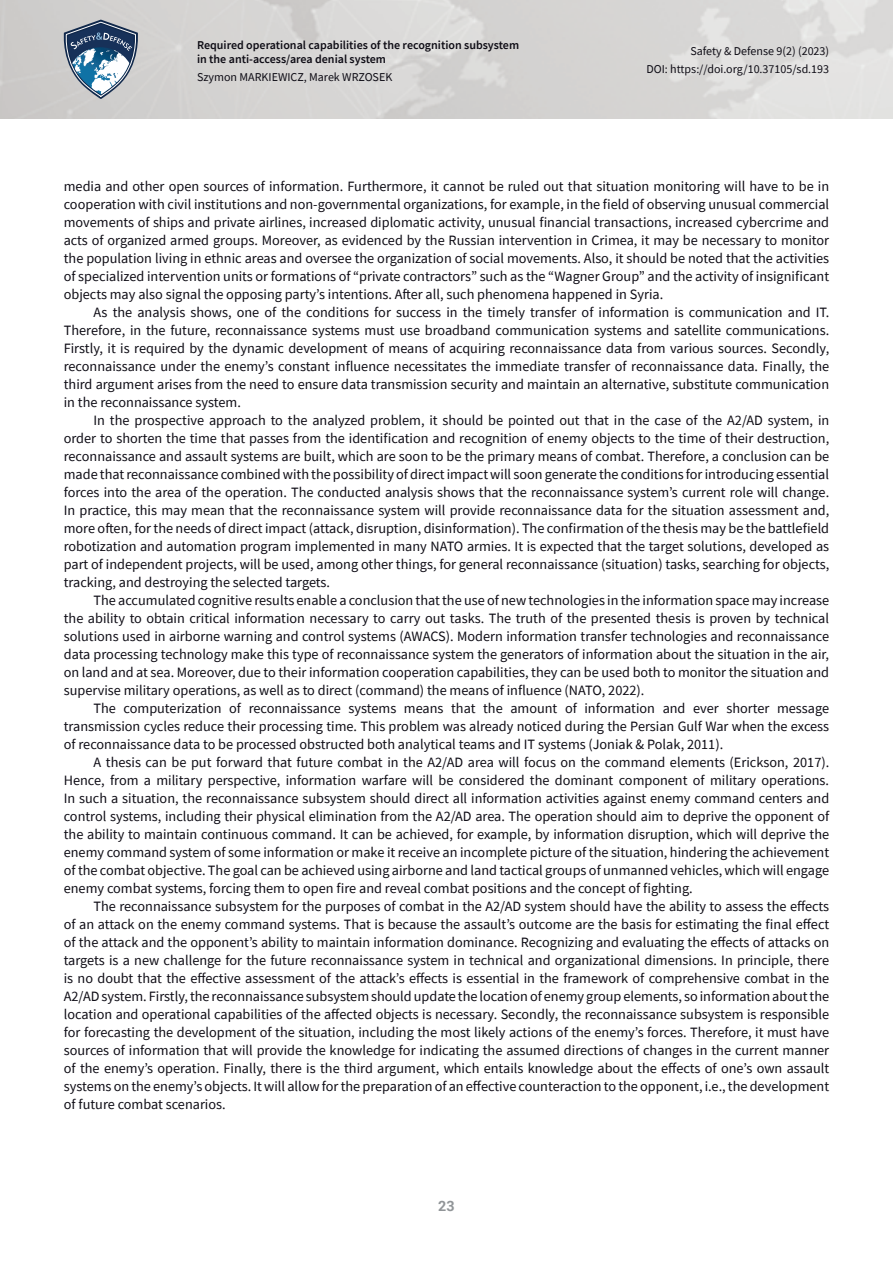
<style>
.page{position:relative;width:893px;height:1263px;background:#fff}
.page>*{position:absolute;margin:0;border:0;box-sizing:border-box;transform-origin:0 0}
.t1{font:14.25px/18px "Source Sans Pro";color:#0e0c15;text-align:justify}
.t2{font:700 14.25px "Roboto";color:#919598}
.t3{font:600 12px/14.4px "Source Sans Pro";color:#0e0c15}
.t4{font:12px/18px "Source Sans Pro";color:#0e0c15;text-align:right}
</style>
<div class="page">
<svg style="left:64px;top:20px;width:74px;height:79px;background:#8093a7"></svg>
<p class="t3" style="left:197px;top:37px;width:324px">Required operational capabilities of the recognition subsystem in the anti-access/area denial system</p>
<p class="t4" style="left:197px;top:68px;width:197px">Szymon MARKIEWICZ, Marek WRZOSEK</p>
<p class="t4" style="left:646px;top:42px;width:184px">Safety &amp; Defense 9(2) (2023)<br>DOI: https://doi.org/10.37105/sd.193</p>
<p class="t1" style="left:64px;top:177px;width:767px">media and other open sources of information. Furthermore, it cannot be ruled out that situation monitoring will have to be in cooperation with civil institutions and non-governmental organizations, for example, in the field of observing unusual commercial movements of ships and private airlines, increased diplomatic activity, unusual financial transactions, increased cybercrime and acts of organized armed groups. Moreover, as evidenced by the Russian intervention in Crimea, it may be necessary to monitor the population living in ethnic areas and oversee the organization of social movements. Also, it should be noted that the activities of specialized intervention units or formations of “private contractors” such as the “Wagner Group” and the activity of insignificant objects may also signal the opposing party’s intentions. After all, such phenomena happened in Syria.</p>
<p class="t1" style="left:64px;top:303px;width:767px;text-indent:30px">As the analysis shows, one of the conditions for success in the timely transfer of information is communication and IT.<br>Therefore, in the future, reconnaissance systems must use broadband communication systems and satellite communications.<br>Firstly, it is required by the dynamic development of means of acquiring reconnaissance data from various sources. Secondly, reconnaissance under the enemy’s constant influence necessitates the immediate transfer of reconnaissance data. Finally, the third argument arises from the need to ensure data transmission security and maintain an alternative, substitute communication in the reconnaissance system.</p>
<p class="t1" style="left:64px;top:411px;width:767px;text-indent:30px">In the prospective approach to the analyzed problem, it should be pointed out that in the case of the A2/AD system, in order to shorten the time that passes from the identification and recognition of enemy objects to the time of their destruction, reconnaissance and assault systems are built, which are soon to be the primary means of combat. Therefore, a conclusion can be made that reconnaissance combined with the possibility of direct impact will soon generate the conditions for introducing essential forces into the area of the operation. The conducted analysis shows that the reconnaissance system’s current role will change.<br>In practice, this may mean that the reconnaissance system will provide reconnaissance data for the situation assessment and, more often, for the needs of direct impact (attack, disruption, disinformation). The confirmation of the thesis may be the battlefield robotization and automation program implemented in many NATO armies. It is expected that the target solutions, developed as part of independent projects, will be used, among other things, for general reconnaissance (situation) tasks, searching for objects, tracking, and destroying the selected targets.</p>
<p class="t1" style="left:64px;top:591px;width:767px;text-indent:30px">The accumulated cognitive results enable a conclusion that the use of new technologies in the information space may increase the ability to obtain critical information necessary to carry out tasks. The truth of the presented thesis is proven by technical solutions used in airborne warning and control systems (AWACS). Modern information transfer technologies and reconnaissance data processing technology make this type of reconnaissance system the generators of information about the situation in the air, on land and at sea. Moreover, due to their information cooperation capabilities, they can be used both to monitor the situation and supervise military operations, as well as to direct (command) the means of influence (NATO, 2022).</p>
<p class="t1" style="left:64px;top:699px;width:767px;text-indent:30px">The computerization of reconnaissance systems means that the amount of information and ever shorter message transmission cycles reduce their processing time. This problem was already noticed during the Persian Gulf War when the excess of reconnaissance data to be processed obstructed both analytical teams and IT systems (Joniak &amp; Polak, 2011).</p>
<p class="t1" style="left:64px;top:753px;width:767px;text-indent:30px">A thesis can be put forward that future combat in the A2/AD area will focus on the command elements (Erickson, 2017).<br>Hence, from a military perspective, information warfare will be considered the dominant component of military operations.<br>In such a situation, the reconnaissance subsystem should direct all information activities against enemy command centers and control systems, including their physical elimination from the A2/AD area. The operation should aim to deprive the opponent of the ability to maintain continuous command. It can be achieved, for example, by information disruption, which will deprive the enemy command system of some information or make it receive an incomplete picture of the situation, hindering the achievement of the combat objective. The goal can be achieved using airborne and land tactical groups of unmanned vehicles, which will engage enemy combat systems, forcing them to open fire and reveal combat positions and the concept of fighting.</p>
<p class="t1" style="left:64px;top:897px;width:767px;text-indent:30px">The reconnaissance subsystem for the purposes of combat in the A2/AD system should have the ability to assess the effects of an attack on the enemy command systems. That is because the assault’s outcome are the basis for estimating the final effect of the attack and the opponent’s ability to maintain information dominance. Recognizing and evaluating the effects of attacks on targets is a new challenge for the future reconnaissance system in technical and organizational dimensions. In principle, there is no doubt that the effective assessment of the attack’s effects is essential in the framework of comprehensive combat in the A2/AD system. Firstly, the reconnaissance subsystem should update the location of enemy group elements, so information about the location and operational capabilities of the affected objects is necessary. Secondly, the reconnaissance subsystem is responsible for forecasting the development of the situation, including the most likely actions of the enemy’s forces. Therefore, it must have sources of information that will provide the knowledge for indicating the assumed directions of changes in the current manner of the enemy’s operation. Finally, there is the third argument, which entails knowledge about the effects of one’s own assault systems on the enemy’s objects. It will allow for the preparation of an effective counteraction to the opponent, i.e., the development of future combat scenarios.</p>
<p class="t2" style="left:438px;top:1196px;width:18px">23</p>
</div>
